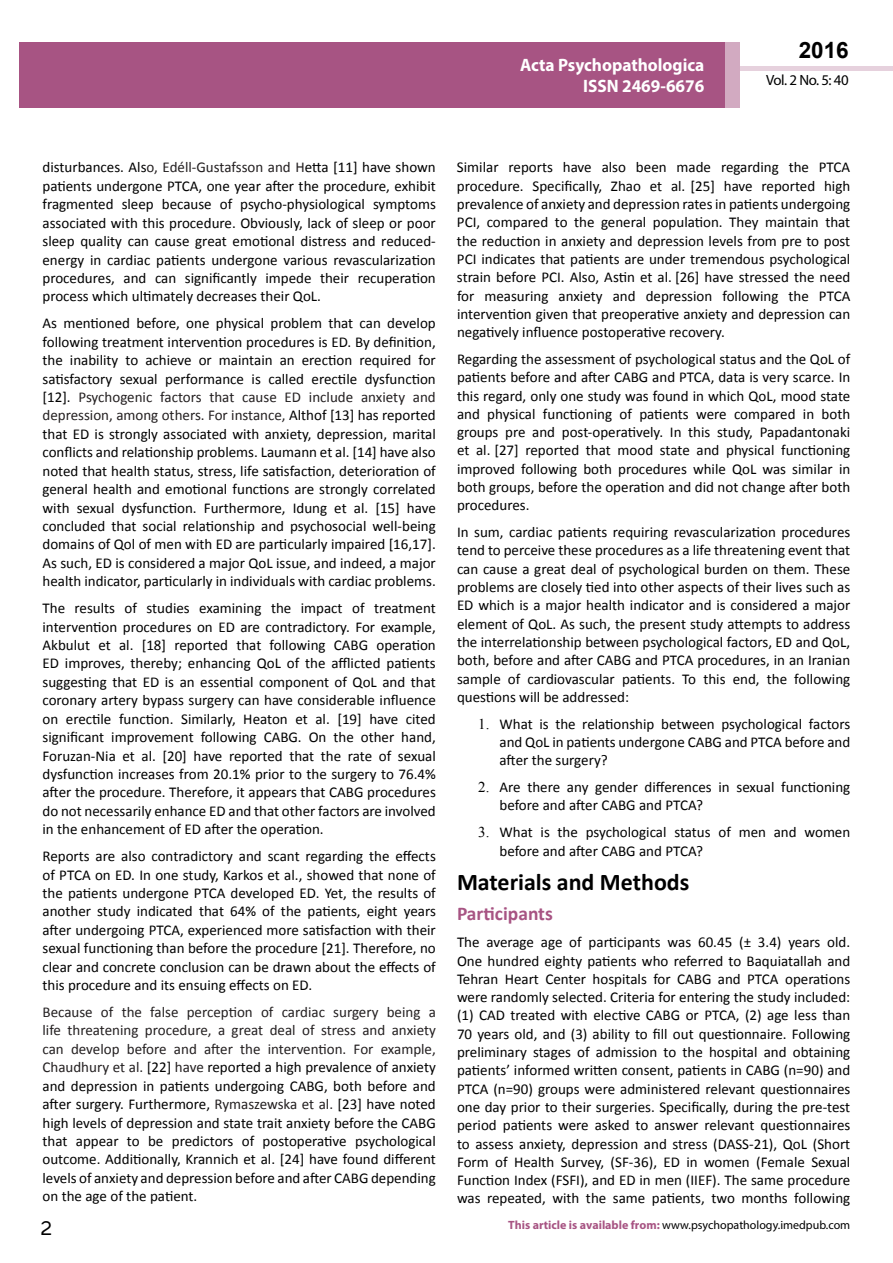
<style>
.page{position:relative;width:893px;height:1263px;background:#fff}
.page>*{position:absolute;margin:0;border:0;box-sizing:border-box;transform-origin:0 0}
.t1{font:25.5px "Tunga";color:#000}
.t2{font:700 24px "Calibri";color:#000}
.t3{font:700 22.5px "Arial";color:#000}
.t4{font:700 19.5px "Calibri";color:#a75483}
.t5{font:700 18px/21.6px "Myriad Pro";color:#fff;text-align:right;scale:.96 1}
.t6{font:15px/18.5px "Calibri";color:#000;text-align:justify}
.t7{font:14.85px "Myriad Pro";letter-spacing:-.03em;color:#000}
.t8{font:12px "Myriad Pro";color:#000}
.s1{color:#231f20}
.s2{font-family:"Times New Roman"}
.s3{font-weight:700;color:#a75483}
</style>
<div class="page">
<div style="left:722px;top:66px;width:171px;height:5px;background:#e6d1dd"></div>
<div style="left:725px;top:42px;width:15px;height:66px;background:#d2aac1"></div>
<div style="left:19px;top:42px;width:706px;height:66px;background:#a75483"></div>
<p class="t5" style="left:520px;top:53px;width:194px">Acta Psychopathologica<br>ISSN 2469-6676</p>
<h3 class="t3" style="left:799px;top:35px;width:52px">2016</h3>
<p class="t7" style="left:766px;top:71px;width:84px">Vol. 2 No. 5: 40</p>
<p class="t6" style="left:43px;top:158px;width:395px">disturbances. Als<span class="s1">o, Edéll-Gustafsson and H</span>etta [11] have shown patients undergone PTCA, one year after the procedure, exhibit fragmented sleep because of psycho-physiological symptoms associated with this procedure. Obviously, lack of sleep or poor sleep quality can cause great emotional distress and reduced&shy;energy in cardiac patients undergone various revascularization procedures, and can significantly impede their recuperation process which ultimately decreases their QoL.</p>
<p class="t6" style="left:43px;top:314px;width:395px">As mentioned before, one physical problem that can develop following treatment intervention procedures is ED. By definition, the inability to achieve or maintain an erection required for satisfactory sexual performance is called erectile dysfunction [12]. <span class="s1">Psychogenic factors that cause ED include anxiety and depression, among others. For instance,</span> Althof [13] has reported that ED is strongly associated with anxiety, depression, marital conflicts and relationship problems. Laumann et al. [14] have also noted that health status, stress, life satisfaction, deterioration of general health and emotional functions are strongly correlated with sexual dysfunction. Furthermore, Idung et al. [15] have concluded that social relationship and psychosocial well-being domains of Qol of men with ED are particularly impaired [16,17].<br>As such, ED is considered a major QoL issue, and indeed, a major health indicator, particularly in individuals with cardiac problems.</p>
<p class="t6" style="left:43px;top:599px;width:395px">The results of studies examining the impact of treatment intervention procedures on ED are contradictory. For example, Akbulut et al. [18] reported that following CABG operation ED improves, thereby; enhancing QoL of the afflicted patients suggesting that ED is an essential component of QoL and that coronary artery bypass surgery can have considerable influence on erectile function. Similarly, Heaton et al. [19] have cited significant improvement following CABG. On the other hand, Foruzan-Nia et al. [20] have reported that the rate of sexual dysfunction increases from 20.1% prior to the surgery to 76.4% after the procedure. Therefore, it appears that CABG procedures do not necessarily enhance ED and that other factors are involved in the enhancement of ED after the operation.</p>
<p class="t6" style="left:43px;top:847px;width:395px">Reports are also contradictory and scant regarding the effects of PTCA on ED. In one study, Karkos et al., showed that none of the patients undergone PTCA developed ED. Yet, the results of another study indicated that 64% of the patients, eight years after undergoing PTCA, experienced more satisfaction with their sexual functioning than before the procedure [21]. Therefore, no clear and concrete conclusion can be drawn about the effects of this procedure and its ensuing effects on ED.</p>
<p class="t6" style="left:43px;top:1003px;width:395px"><span class="s1">Because of the false perception of cardiac surgery being a life threatening procedure, a great deal of stress and anxiety can develop before and after the intervention. For example, Chaudhury et al.</span> [22] <span class="s1">have</span> reported a high prevalence of anxiety and depression in patients undergoing CABG, both before and after surgery. Furthermore, <span class="s1">Rymaszewska et al.</span> [23] have noted high levels of depression and state trait anxiety before the CABG that appear to be predictors of postoperative psychological outcome. Additionally, Krannich et al. [24] have found different levels of anxiety and depression before and after CABG depending on the age of the patient.</p>
<p class="t6" style="left:457px;top:158px;width:395px">Similar reports have also been made regarding the PTCA procedure. Specifically, Zhao et al. [25] have reported high prevalence of anxiety and depression rates in patients undergoing PCI, compared to the general population. They maintain that the reduction in anxiety and depression levels from pre to post PCI indicates that patients are under tremendous psychological strain before PCI. Also, Astin et al. [26] have stressed the need for measuring anxiety and depression following the PTCA intervention given that preoperative anxiety and depression can negatively influence postoperative recovery.</p>
<p class="t6" style="left:457px;top:350px;width:395px">Regarding the assessment of psychological status and the QoL of patients before and after CABG and PTCA, data is very scarce. In this regard, only one study was found in which QoL, mood state and physical functioning of patients were compared in both groups pre and post-operatively. In this study, Papadantonaki et al. [27] reported that mood state and physical functioning improved following both procedures while QoL was similar in both groups, before the operation and did not change after both procedures.</p>
<p class="t6" style="left:457px;top:523px;width:395px">In sum, cardiac patients requiring revascularization procedures tend to perceive these procedures as a life threatening event that can cause a great deal of psychological burden on them. These problems are closely tied into other aspects of their lives such as ED which is a major health indicator and is considered a major element of QoL. As such, the present study attempts to address the interrelationship between psychological factors, ED and QoL, both, before and after CABG and PTCA procedures, in an Iranian sample of cardiovascular patients. To this end, the following questions will be addressed:</p>
<p class="t6" style="left:499px;top:715px;width:352px;text-indent:-21px"><span class="s2">1.</span> What is the relationship between psychological factors and QoL in patients undergone CABG and PTCA before and after the surgery?</p>
<p class="t6" style="left:499px;top:778px;width:352px;text-indent:-21px"><span class="s2">2.</span> Are there any gender differences in sexual functioning before and after CABG and PTCA?</p>
<p class="t6" style="left:499px;top:823px;width:352px;text-indent:-21px"><span class="s2">3.</span> What is the psychological status of men and women before and after CABG and PTCA?</p>
<h2 class="t2" style="left:457px;top:867px;width:234px">Materials and Methods</h2>
<h3 class="t4" style="left:457px;top:901px;width:97px">Participants</h3>
<p class="t6" style="left:457px;top:933px;width:395px">The average age of participants was 60.45 (± 3.4) years old.<br>One hundred eighty patients who referred to Baquiatallah and Tehran Heart Center hospitals for CABG and PTCA operations were randomly selected. Criteria for entering the study included: (1) CAD treated with elective CABG or PTCA, (2) age less than 70 years old, and (3) ability to fill out questionnaire. Following preliminary stages of admission to the hospital and obtaining patients’ informed written consent, patients in CABG (n=90) and PTCA (n=90) groups were administered relevant questionnaires one day prior to their surgeries. Specifically, during the pre-test period patients were asked to answer relevant questionnaires to assess anxiety, depression and stress (DASS-21), QoL (Short Form of Health Survey, (SF-36), ED in women (Female Sexual Function Index (FSFI), and ED in men (IIEF). The same procedure was repeated, with the same patients, two months following</p>
<h1 class="t1" style="left:41px;top:1211px;width:13px">2</h1>
<p class="t8" style="left:508px;top:1218px;width:343px"><span class="s3">This article is available from:</span> www.psychopathology.imedpub.com</p>
</div>
